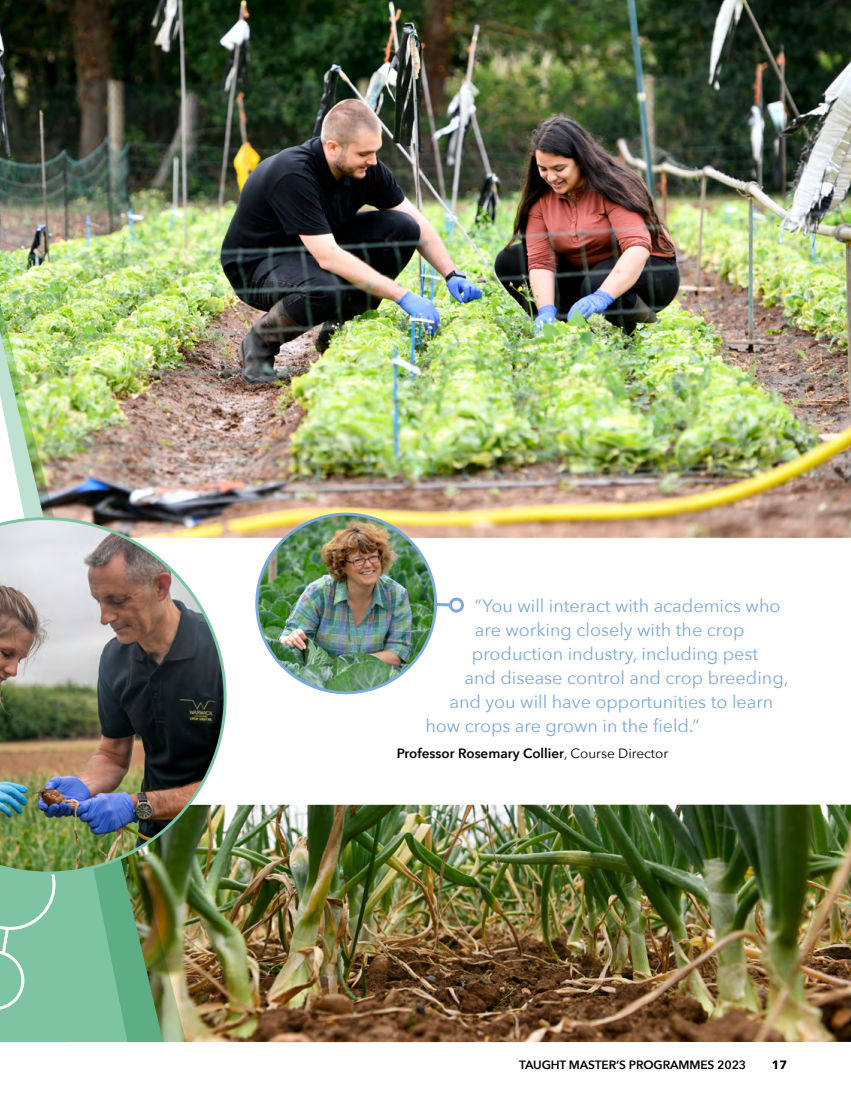
<style>
.page{position:relative;width:851px;height:1106px;background:#fff}
.page>*{position:absolute;margin:0;border:0;box-sizing:border-box;transform-origin:0 0}
.t1{font:18px "Avenir Next";color:#7baad8}
.t2{font:600 13.5px "Avenir Next";color:#000}
.t3{font:600 12px "Avenir Next";letter-spacing:-.01em;color:#000}
.t4{font:700 12px "Avenir Next";color:#000}
.s1{font-weight:400}
</style>
<div class="page">
<img style="left:190px;top:804px;width:660px;height:238px">
<img style="left:190px;top:0;width:660px;height:538px">
<img style="left:0;top:0;width:190px;height:1043px">
<svg style="left:0;top:902px;width:60px;height:114px;background:#86c8a9"></svg>
<div style="left:69px;top:1042px;width:201px;height:64px;background:#fff"></div>
<svg style="left:448px;top:597px;width:16px;height:16px"></svg>
<img style="left:254px;top:497px;width:194px;height:198px">
<img style="left:0;top:489px;width:254px;height:413px">
<p class="t1" style="left:475px;top:590px;width:307px">“You will interact with academics who</p>
<p class="t1" style="left:475px;top:614px;width:271px">are working closely with the crop</p>
<p class="t1" style="left:472px;top:638px;width:288px">production industry, including pest</p>
<p class="t1" style="left:464px;top:662px;width:325px">and disease control and crop breeding,</p>
<p class="t1" style="left:449px;top:686px;width:325px">and you will have opportunities to learn</p>
<p class="t1" style="left:425px;top:710px;width:275px">how crops are grown in the field.”</p>
<p class="t2" style="left:397px;top:742px;width:273px">Professor Rosemary Collier<span class="s1">, Course Director</span></p>
<p class="t3" style="left:519px;top:1054px;width:228px">TAUGHT MASTER’S PROGRAMMES 2023</p>
<p class="t4" style="left:771px;top:1054px;width:17px">17</p>
</div>
